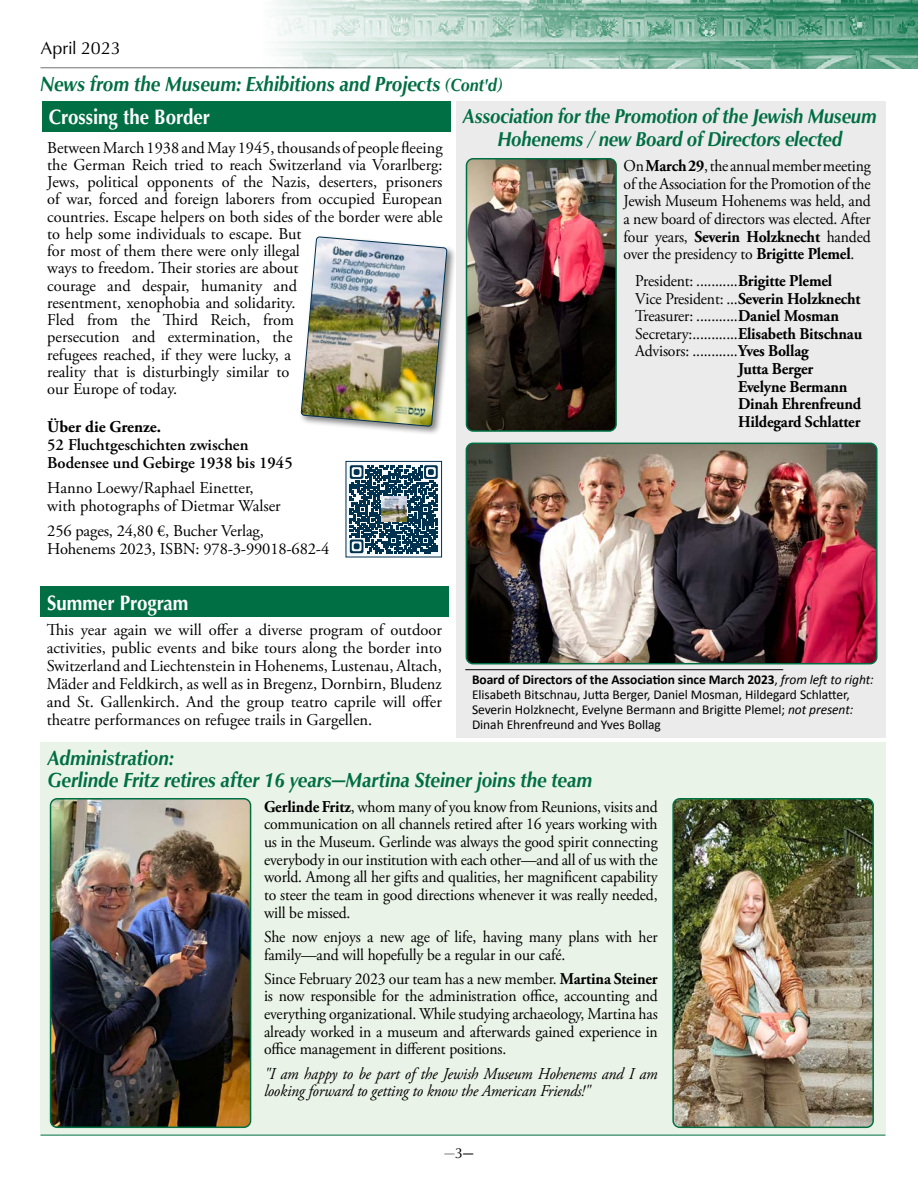
<style>
.page{position:relative;width:918px;height:1188px;background:#fff}
.page>*{position:absolute;margin:0;border:0;box-sizing:border-box;transform-origin:0 0}
.t1{font:italic 700 21px/22.5px "Classico URW";color:#006e43;scale:.9 1}
.t2{font:700 21px "Optima";color:#fff;scale:.89 1}
.t3{font:italic 700 20.7px/22.5px "Classico URW";letter-spacing:-.01em;color:#006e43;text-align:center;scale:.9 1}
.t4{font:18px "Classico URW";color:#000}
.t5{font:16.5px/17.5px "Adobe Garamond Pro";color:#000;text-align:justify;scale:.95 1}
.t6{font:16.5px/17.2px "Adobe Garamond Pro";color:#000}
.t7{font:italic 16.5px/17.5px "Adobe Garamond Pro";letter-spacing:-.01em;color:#000;scale:.95 1}
.t8{font:700 16.5px "Adobe Garamond Pro";letter-spacing:-.01em;color:#000;scale:.95 1}
.t9{font:600 16.5px/18px "Adobe Garamond Pro";color:#000}
.t10{font:700 16.5px "Adobe Garamond Pro";letter-spacing:-.01em;color:#000}
.t11{font:15px "Classico URW";color:#000}
.t12{font:13.5px/15px "Calibri";letter-spacing:-.005em;color:#000}
.s1{font-size:18px}
.s2{font-weight:700}
.s3{font-style:italic}
.s4{color:#808285}
</style>
<div class="page">
<hr style="left:40px;top:67px;width:878px;height:1px;background:#808285">
<img style="left:262px;top:0;width:656px;height:68px">
<div style="left:456px;top:102px;width:429px;height:636px;background:#ebebec"></div>
<hr style="left:465px;top:669px;width:318px;height:1px;background:#000">
<img style="left:466px;top:443px;width:411px;height:221px">
<div style="left:466px;top:443px;width:412px;height:221px;border:2px solid #006f43;border-radius:7px"></div>
<div style="left:40px;top:742px;width:845px;height:393px;background:#eaf3e7"></div>
<hr style="left:40px;top:1135px;width:845px;height:1px;background:#006f43">
<div style="left:42px;top:101px;width:408px;height:31px;background:#006f43"></div>
<div style="left:40px;top:586px;width:409px;height:31px;background:#006f43"></div>
<div style="left:299px;top:235px;width:158px;height:201px;background:#000;opacity:.5"></div>
<img style="left:301px;top:236px;width:146px;height:191px">
<svg style="left:349px;top:466px;width:82px;height:88px"></svg>
<svg style="left:350px;top:465px;width:88px;height:88px"></svg>
<img style="left:381px;top:497px;width:25px;height:25px">
<div style="left:346px;top:461px;width:96px;height:96px;border:1px solid #00314f"></div>
<img style="left:466px;top:159px;width:150px;height:272px">
<div style="left:466px;top:158px;width:151px;height:274px;border:2px solid #006f43;border-radius:7px"></div>
<img style="left:675px;top:799px;width:198px;height:328px">
<div style="left:672px;top:798px;width:202px;height:330px;border:2px solid #006f43;border-radius:7px"></div>
<img style="left:51px;top:799px;width:200px;height:328px">
<div style="left:50px;top:798px;width:201px;height:330px;border:2px solid #006f43;border-radius:7px"></div>
<p class="t4" style="left:40px;top:34px;width:82px">April 2023</p>
<p class="t1" style="left:40px;top:71px;width:515px">News from the Museum: Exhibitions and Projects <span class="s1">(Cont'd)</span></p>
<p class="t2" style="left:49px;top:105px;width:183px">Crossing the Border</p>
<p class="t6" style="left:47px;top:139px;width:397px">Between March 1938 and May 1945, thousands of people fleeing the German Reich tried to reach Switzerland via Vorarlberg:<br>Jews, political opponents of the Nazis, deserters, prisoners of war, forced and foreign laborers from occupied European countries. Escape helpers on both sides of the border were able to help some individuals to escape. But<br>for most of them there were only illegal<br>ways to freedom. Their stories are about<br>courage and despair, humanity and<br>resentment, xenophobia and solidarity.<br>Fled from the Third Reich, from<br>persecution and extermination, the<br>refugees reached, if they were lucky, a<br>reality that is disturbingly similar to<br>our Europe of today.</p>
<p class="t10" style="left:47px;top:418px;width:115px">Über die Grenze.</p>
<p class="t9" style="left:47px;top:436px;width:247px">52 Fluchtgeschichten zwischen<br>Bodensee und Gebirge 1938 bis 1945</p>
<p class="t6" style="left:47px;top:480px;width:235px;line-height:18px">Hanno Loewy/Raphael Einetter, with photographs of Dietmar Walser</p>
<p class="t6" style="left:47px;top:522px;width:284px;line-height:18px">256 pages, 24,80 €, Bucher Verlag,<br>Hohenems 2023, ISBN: 978-3-99018-682-4</p>
<p class="t2" style="left:47px;top:590px;width:160px">Summer Program</p>
<p class="t6" style="left:47px;top:622px;width:397px;line-height:18px;text-align:justify">This year again we will offer a diverse program of outdoor activities, public events and bike tours along the border into Switzerland and Liechtenstein in Hohenems, Lustenau, Altach, Mäder and Feldkirch, as well as in Bregenz, Dornbirn, Bludenz and St. Gallenkirch. And the group teatro caprile will offer theatre performances on refugee trails in Gargellen.</p>
<p class="t3" style="left:463px;top:104px;width:461px">Association for the Promotion of the Jewish Museum<br>Hohenems / new Board of Directors elected</p>
<p class="t5" style="left:624px;top:158px;width:262px">On <span class="s2">March 29</span>, the annual member meeting of the Association for the Promotion of the Jewish Museum Hohenems was held, and a new board of directors was elected. After four years, <span class="s2">Severin Holzknecht</span> handed over the presidency to <span class="s2">Brigitte Plemel</span>.</p>
<p class="t5" style="left:635px;top:273px;width:209px">President: ...........<span class="s2">Brigitte Plemel</span></p>
<p class="t5" style="left:635px;top:290px;width:239px">Vice President: ...<span class="s2">Severin Holzknecht</span></p>
<p class="t5" style="left:635px;top:308px;width:216px">Treasurer: ...........<span class="s2">Daniel Mosman</span></p>
<p class="t5" style="left:635px;top:325px;width:240px">Secretary:............<span class="s2">Elisabeth Bitschnau</span></p>
<p class="t5" style="left:635px;top:343px;width:184px">Advisors: ............<span class="s2">Yves Bollag</span></p>
<p class="t8" style="left:738px;top:359px;width:81px">Jutta Berger</p>
<p class="t8" style="left:738px;top:377px;width:117px">Evelyne Bermann</p>
<p class="t8" style="left:738px;top:394px;width:131px">Dinah Ehrenfreund</p>
<p class="t8" style="left:738px;top:412px;width:130px">Hildegard Schlatter</p>
<p class="t12" style="left:472px;top:672px;width:403px"><span class="s2">Board of Directors of the Association since March 2023</span>, <span class="s3">from left to right:<br></span>Elisabeth Bitschnau, Jutta Berger, Daniel Mosman, Hildegard Schlatter, Severin Holzknecht, Evelyne Bermann and Brigitte Plemel; <span class="s3">not present:<br></span>Dinah Ehrenfreund and Yves Bollag</p>
<p class="t1" style="left:48px;top:745px;width:607px">Administration:<br>Gerlinde Fritz retires after 16 years—Martina Steiner joins the team</p>
<p class="t5" style="left:264px;top:798px;width:416px"><span class="s2">Gerlinde Fritz</span>, whom many of you know from Reunions, visits and communication on all channels retired after 16 years working with us in the Museum. Gerlinde was always the good spirit connecting everybody in our institution with each other—and all of us with the world. Among all her gifts and qualities, her magnificent capability to steer the team in good directions whenever it was really needed, will be missed.</p>
<p class="t5" style="left:264px;top:928px;width:416px">She now enjoys a new age of life, having many plans with her family—and will hopefully be a regular in our café.</p>
<p class="t5" style="left:264px;top:970px;width:416px">Since February 2023 our team has a new member. <span class="s2">Martina Steiner </span>is now responsible for the administration office, accounting and everything organizational. While studying archaeology, Martina has already worked in a museum and afterwards gained experience in office management in different positions.</p>
<p class="t7" style="left:264px;top:1065px;width:416px">"I am happy to be part of the Jewish Museum Hohenems and I am looking forward to getting to know the American Friends!"</p>
<p class="t11" style="left:445px;top:1142px;width:30px"><span class="s4">—</span>3—</p>
</div>
